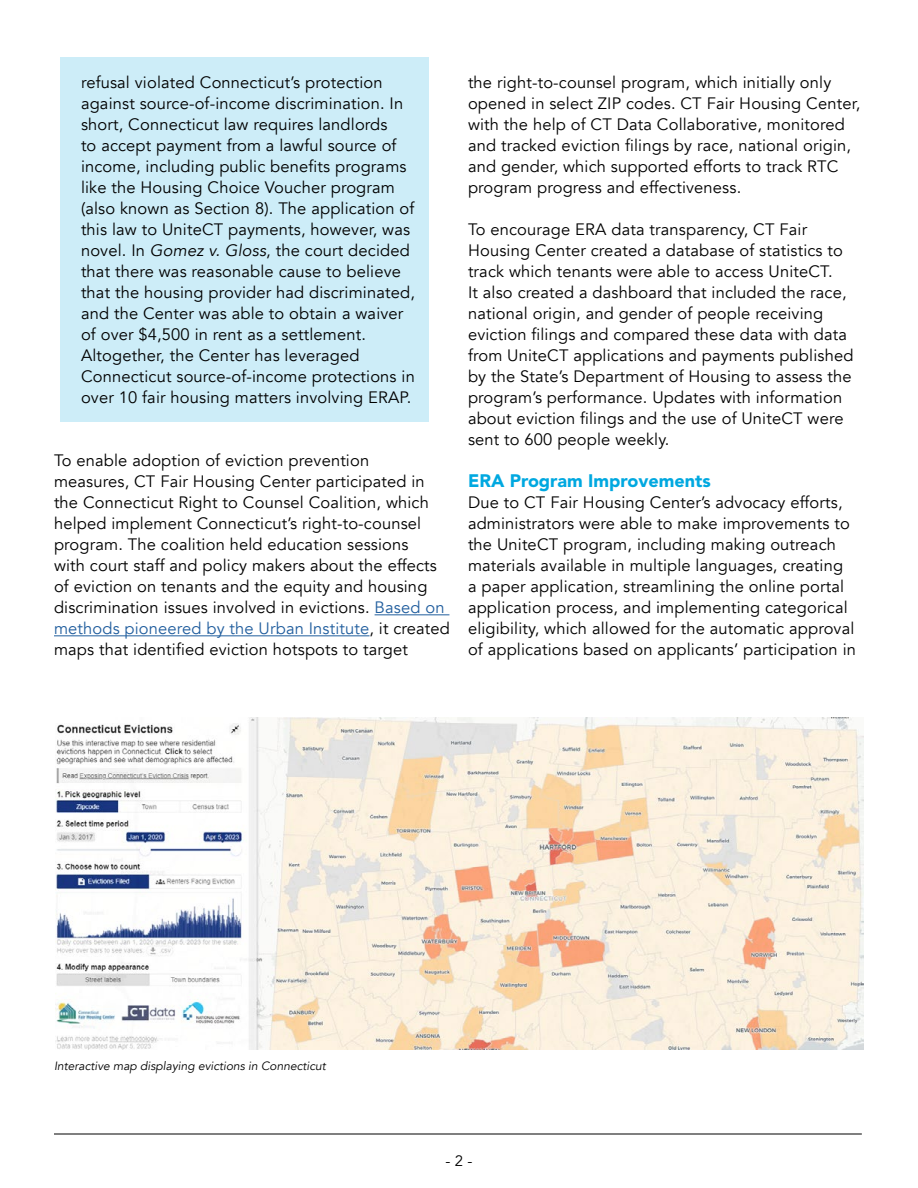
<style>
.page{position:relative;width:918px;height:1188px;background:#fff}
.page>*{position:absolute;margin:0;border:0;box-sizing:border-box;transform-origin:0 0}
.t1{font:900 18px "Avenir LT Std";color:#00a8e0}
.t2{font:16.5px/21px "Avenir";letter-spacing:.01em;color:#000}
.t3{font:15px "Avenir";color:#000}
.t4{font:italic 12px "Avenir";color:#000}
.s1{font-style:italic}
.s2{color:#215e9e}
</style>
<div class="page">
<hr style="left:54px;top:1134px;width:808px;height:1px;background:#000">
<div style="left:60px;top:57px;width:368px;height:364px;background:#cdedf8"></div>
<hr style="left:375px;top:614px;width:74px;height:1px;background:#215e9e">
<hr style="left:54px;top:635px;width:316px;height:1px;background:#215e9e">
<img style="left:56px;top:717px;width:808px;height:333px">
<p class="t2" style="left:81px;top:72px;width:335px">refusal violated Connecticut’s protection against source-of-income discrimination. In short, Connecticut law requires landlords<br>to accept payment from a lawful source of income, including public benefits programs like the Housing Choice Voucher program (also known as Section 8). The application of this law to UniteCT payments, however, was novel. In <span class="s1">Gomez v. Gloss</span>, the court decided that there was reasonable cause to believe that the housing provider had discriminated, and the Center was able to obtain a waiver of over $4,500 in rent as a settlement.<br>Altogether, the Center has leveraged Connecticut source-of-income protections in over 10 fair housing matters involving ERAP.</p>
<p class="t2" style="left:54px;top:450px;width:398px">To enable adoption of eviction prevention<br>measures, CT Fair Housing Center participated in the Connecticut Right to Counsel Coalition, which helped implement Connecticut’s right-to-counsel program. The coalition held education sessions<br>with court staff and policy makers about the effects of eviction on tenants and the equity and housing discrimination issues involved in evictions. <span class="s2">Based on methods pioneered by the Urban Institute</span>, it created maps that identified eviction hotspots to target</p>
<p class="t2" style="left:468px;top:72px;width:394px">the right-to-counsel program, which initially only opened in select ZIP codes. CT Fair Housing Center, with the help of CT Data Collaborative, monitored and tracked eviction filings by race, national origin, and gender, which supported efforts to track RTC program progress and effectiveness.</p>
<p class="t2" style="left:468px;top:219px;width:387px">To encourage ERA data transparency, CT Fair Housing Center created a database of statistics to track which tenants were able to access UniteCT.<br>It also created a dashboard that included the race, national origin, and gender of people receiving eviction filings and compared these data with data from UniteCT applications and payments published by the State’s Department of Housing to assess the program’s performance. Updates with information about eviction filings and the use of UniteCT were sent to 600 people weekly.</p>
<p class="t1" style="left:468px;top:470px;width:244px">ERA Program Improvements</p>
<p class="t2" style="left:468px;top:493px;width:389px">Due to CT Fair Housing Center’s advocacy efforts, administrators were able to make improvements to the UniteCT program, including making outreach materials available in multiple languages, creating<br>a paper application, streamlining the online portal application process, and implementing categorical eligibility, which allowed for the automatic approval of applications based on applicants’ participation in</p>
<p class="t4" style="left:54px;top:1058px;width:273px">Interactive map displaying evictions in Connecticut</p>
<p class="t3" style="left:446px;top:1152px;width:28px">- 2 -</p>
</div>
